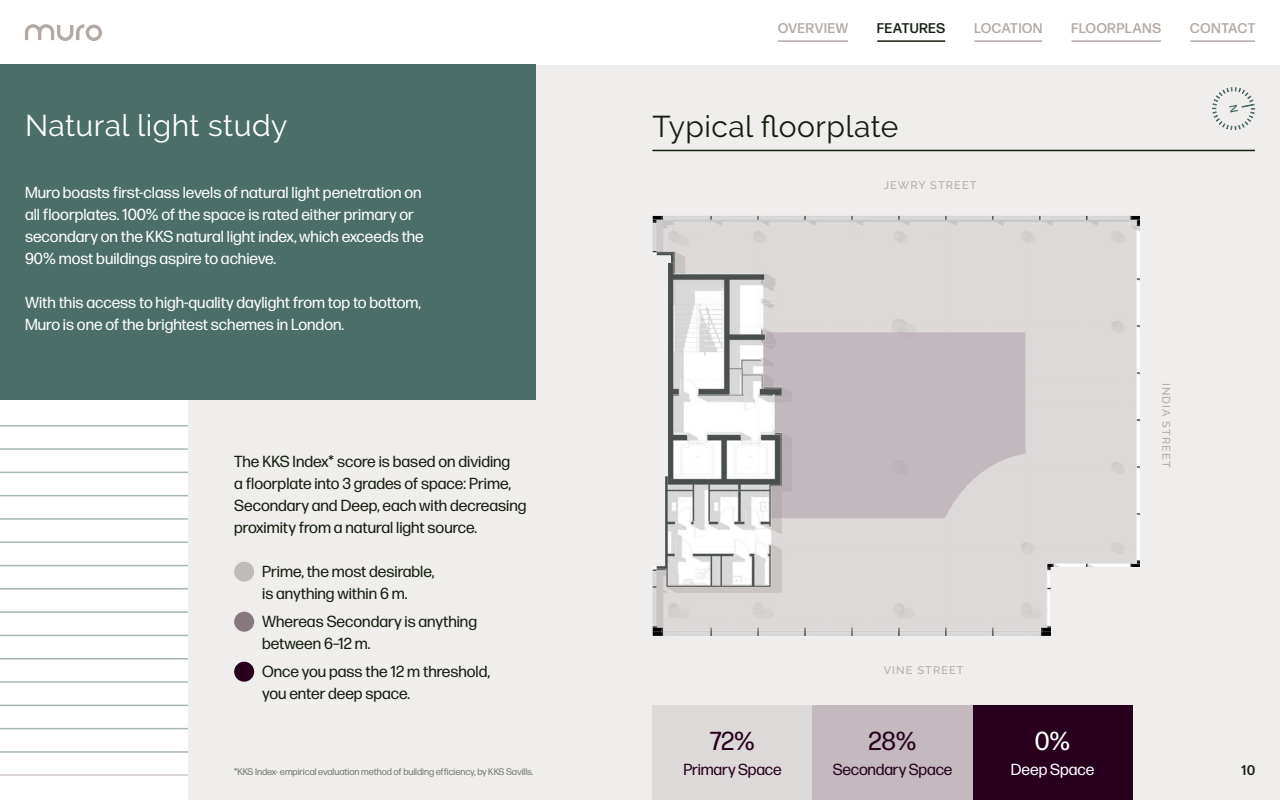
<style>
.page{position:relative;width:1280px;height:800px;background:#fff}
.page>*{position:absolute;margin:0;border:0;box-sizing:border-box;transform-origin:0 0}
.t1{font:30px "Raleway";letter-spacing:.015em;color:#fff}
.t2{font:30px "Raleway";letter-spacing:.015em;color:#141e0f}
.t3{font:26px "Forma DJR Text";color:#28001e}
.t4{font:26px "Forma DJR Text";color:#fff}
.t5{font:16px/22px "Forma DJR Text";color:#fff}
.t6{font:16px/22px "Forma DJR Text";color:#141e0f}
.t7{font:16px "Forma DJR Text";letter-spacing:-.01em;color:#28001e}
.t8{font:500 14px "Forma DJR Display";letter-spacing:.06em;color:#b4aaa5}
.t9{font:500 14px "Forma DJR Display";letter-spacing:.06em;color:#141e0f}
.t10{font:500 11px "Raleway";letter-spacing:.1em;color:#b4aaa5}
.t11{font:9.5px "Forma DJR Text";letter-spacing:-.005em;color:#72786f}
</style>
<div class="page">
<svg style="left:25px;top:24px;width:77px;height:17px"></svg>
<hr style="left:778px;top:40px;width:70px;height:2px;background:#b4aaa5">
<hr style="left:974px;top:40px;width:68px;height:2px;background:#b4aaa5">
<hr style="left:1071px;top:40px;width:90px;height:2px;background:#b4aaa5">
<hr style="left:1190px;top:40px;width:65px;height:2px;background:#b4aaa5">
<hr style="left:877px;top:40px;width:68px;height:2px;background:#141e0f">
<div style="left:188px;top:65px;width:1092px;height:735px;background:#f0eeed"></div>
<div style="left:0;top:65px;width:535px;height:335px;background:#4b6e69"></div>
<div style="left:234px;top:562px;width:20px;height:20px;background:#c0bbb7;border-radius:50%"></div>
<div style="left:234px;top:612px;width:20px;height:20px;background:#87787d;border-radius:50%"></div>
<div style="left:234px;top:662px;width:20px;height:20px;background:#28001e;border-radius:50%"></div>
<hr style="left:652px;top:150px;width:603px;height:1px;background:#141e0f">
<svg style="left:1212px;top:87px;width:43px;height:44px"></svg>
<hr style="left:0;top:658px;width:188px;height:2px;background:#a5b7b4">
<hr style="left:0;top:518px;width:188px;height:2px;background:#a5b7b4">
<hr style="left:0;top:588px;width:188px;height:2px;background:#a5b7b4">
<hr style="left:0;top:448px;width:188px;height:2px;background:#a5b7b4">
<hr style="left:0;top:635px;width:188px;height:1px;background:#a5b7b4">
<hr style="left:0;top:495px;width:188px;height:1px;background:#a5b7b4">
<hr style="left:0;top:565px;width:188px;height:1px;background:#a5b7b4">
<hr style="left:0;top:425px;width:188px;height:1px;background:#a5b7b4">
<hr style="left:0;top:611px;width:188px;height:2px;background:#a5b7b4">
<hr style="left:0;top:472px;width:188px;height:1px;background:#a5b7b4">
<hr style="left:0;top:542px;width:188px;height:1px;background:#a5b7b4">
<hr style="left:0;top:705px;width:188px;height:1px;background:#a5b7b4">
<hr style="left:0;top:751px;width:188px;height:2px;background:#a5b7b4">
<hr style="left:0;top:681px;width:188px;height:2px;background:#a5b7b4">
<hr style="left:0;top:728px;width:188px;height:1px;background:#a5b7b4">
<hr style="left:0;top:774px;width:188px;height:2px;background:#b4aaa5">
<div style="left:652px;top:705px;width:160px;height:95px;background:#ddd9d8"></div>
<div style="left:973px;top:705px;width:160px;height:95px;background:#28001e"></div>
<div style="left:812px;top:705px;width:161px;height:95px;background:#c4b9bf"></div>
<img style="left:652px;top:216px;width:488px;height:420px">
<svg style="left:657px;top:220px;width:479px;height:410px;background:#dad8d7"></svg>
<svg style="left:763px;top:332px;width:262px;height:186px;background:#c3babf"></svg>
<h1 class="t1" style="left:25px;top:109px;width:264px">Natural light study</h1>
<p class="t5" style="left:25px;top:181px;width:400px">Muro boasts first-class levels of natural light penetration on all floorplates. 100% of the space is rated either primary or secondary on the KKS natural light index, which exceeds the 90% most buildings aspire to achieve.</p>
<p class="t5" style="left:25px;top:291px;width:398px">With this access to high-quality daylight from top to bottom,<br>Muro is one of the brightest schemes in London.</p>
<p class="t6" style="left:234px;top:450px;width:294px">The KKS Index* score is based on dividing<br>a floorplate into 3 grades of space: Prime, Secondary and Deep, each with decreasing proximity from a natural light source.</p>
<p class="t6" style="left:262px;top:560px;width:174px">Prime, the most desirable, is anything within 6 m.</p>
<p class="t6" style="left:262px;top:610px;width:216px">Whereas Secondary is anything between 6–12 m.</p>
<p class="t6" style="left:262px;top:660px;width:229px">Once you pass the 12 m threshold, you enter deep space.</p>
<p class="t11" style="left:234px;top:766px;width:301px">*KKS Index- empirical evaluation method of building efficiency, by KKS Savills.</p>
<p class="t8" style="left:778px;top:20px;width:72px">OVERVIEW</p>
<p class="t9" style="left:877px;top:20px;width:69px">FEATURES</p>
<p class="t8" style="left:974px;top:20px;width:69px">LOCATION</p>
<p class="t8" style="left:1071px;top:20px;width:91px">FLOORPLANS</p>
<p class="t8" style="left:1190px;top:20px;width:67px">CONTACT</p>
<h1 class="t2" style="left:652px;top:109px;width:248px">Typical floorplate</h1>
<p class="t10" style="left:884px;top:179px;width:94px">JEWRY STREET</p>
<p class="t10" style="left:1173px;top:383px;width:86px;rotate:90deg">INDIA STREET</p>
<h2 class="t3" style="left:710px;top:725px;width:47px">72%</h2>
<p class="t7" style="left:683px;top:760px;width:100px">Primary Space</p>
<p class="t10" style="left:884px;top:664px;width:81px">VINE STREET</p>
<h2 class="t3" style="left:869px;top:725px;width:49px">28%</h2>
<p class="t7" style="left:833px;top:760px;width:121px">Secondary Space</p>
<h2 class="t4" style="left:1035px;top:725px;width:37px">0%</h2>
<p class="t5" style="left:1011px;top:758px;width:85px">Deep Space</p>
<p class="t9" style="left:1242px;top:761px;width:15px">10</p>
</div>
